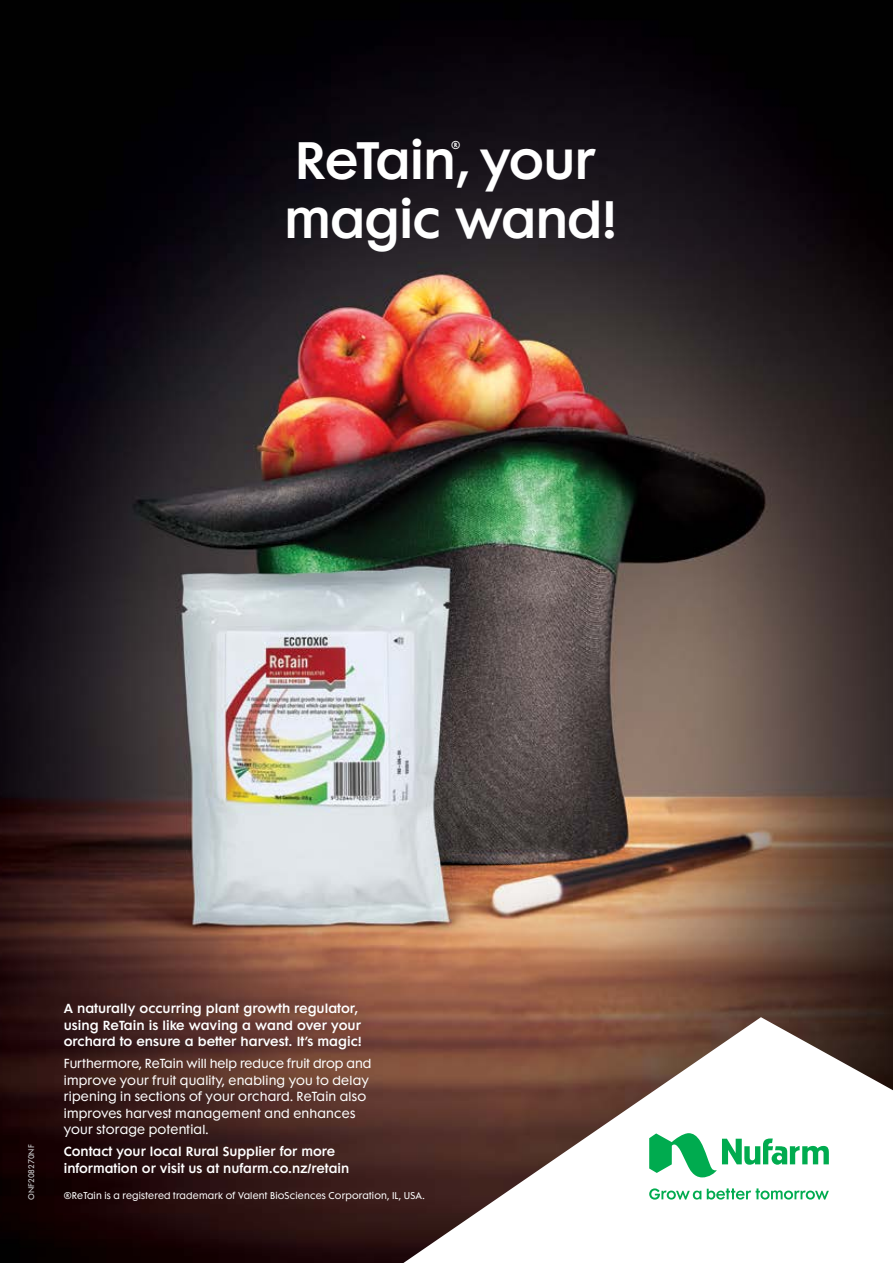
<style>
.page{position:relative;width:893px;height:1263px;background:#fff}
.page>*{position:absolute;margin:0;border:0;box-sizing:border-box;transform-origin:0 0}
.t1{font:600 48px "Futura Maxi Std";letter-spacing:-.025em;color:#fff}
.t2{font:600 12px/16.5px "Futura Maxi Std";color:#fff}
.t3{font:12px/16.5px "Futura Maxi Std";letter-spacing:.02em;color:#fff}
.t4{font:600 10.5px "Futura Maxi Std";color:#fff}
.t5{font:9px "Futura Maxi Std";letter-spacing:.02em;color:#fff}
.t6{font:7.5px "Futura Maxi Std";color:#d1d3d4}
</style>
<div class="page">
<img style="left:0;top:0;width:893px;height:1263px">
<svg style="left:403px;top:1017px;width:490px;height:246px"></svg>
<svg style="left:649px;top:1133px;width:180px;height:66px"></svg>
<h1 class="t1" style="left:295px;top:129px;width:302px">ReTain, your</h1>
<p class="t4" style="left:451px;top:138px;width:11px">®</p>
<h1 class="t1" style="left:284px;top:188px;width:335px">magic wand!</h1>
<p class="t6" style="left:26px;top:1200px;width:57px;rotate:-90deg">ONF208270NF</p>
<p class="t2" style="left:64px;top:1000px;width:300px">A naturally occurring plant growth regulator, using ReTain is like waving a wand over your orchard to ensure a better harvest. It’s magic!</p>
<p class="t3" style="left:64px;top:1055px;width:309px">Furthermore, ReTain will help reduce fruit drop and improve your fruit quality, enabling you to delay ripening in sections of your orchard. ReTain also improves harvest management and enhances your storage potential.</p>
<p class="t2" style="left:64px;top:1143px;width:287px">Contact your local Rural Supplier for more information or visit us at nufarm.co.nz/retain</p>
<p class="t5" style="left:64px;top:1190px;width:362px">®ReTain is a registered trademark of Valent BioSciences Corporation, IL, USA.</p>
</div>
